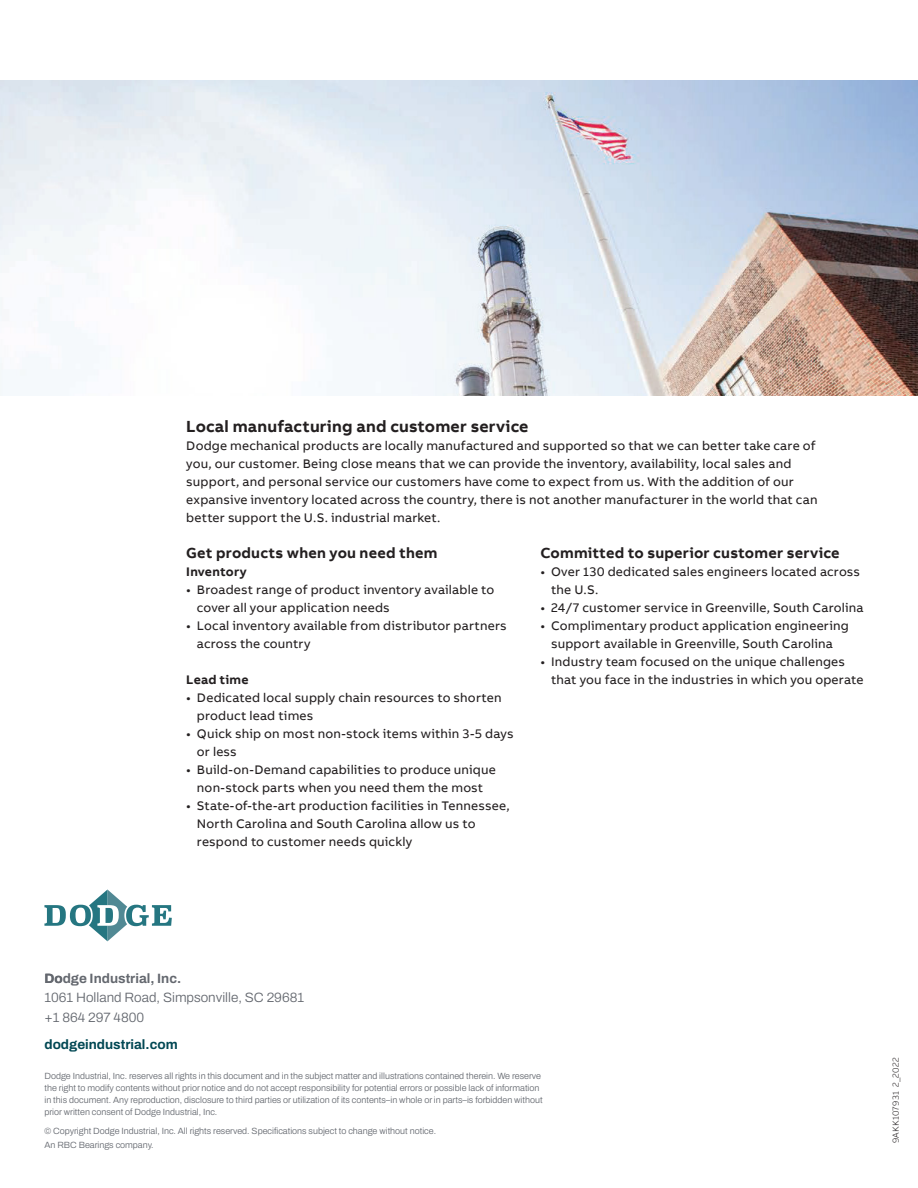
<style>
.page{position:relative;width:918px;height:1188px;background:#fff}
.page>*{position:absolute;margin:0;border:0;box-sizing:border-box;transform-origin:0 0}
.t1{font:700 16.5px "AB Bvoice";letter-spacing:.01em;color:#231f20}
.t2{font:700 15px "AB Bvoice";letter-spacing:.01em;color:#231f20}
.t3{font:600 13.5px/19.5px "Archivo";color:#64686f}
.t4{font:600 13.5px "Archivo";color:#004753}
.t5{font:12.75px/18px "AB Bvoice";letter-spacing:.015em;color:#231f20}
.t6{font:700 12.75px "AB Bvoice";letter-spacing:.015em;color:#231f20}
.t7{font:600 9px/12px "Archivo";color:#64686f}
.t8{font:300 9px "AB Bvoice";letter-spacing:.025em;color:#231f20}
</style>
<div class="page">
<img style="left:0;top:81px;width:918px;height:315px">
<svg style="left:44px;top:890px;width:128px;height:51px"></svg>
<p class="t1" style="left:186px;top:416px;width:344px">Local manufacturing and customer service</p>
<p class="t5" style="left:186px;top:436px;width:633px">Dodge mechanical products are locally manufactured and supported so that we can better take care of you, our customer. Being close means that we can provide the inventory, availability, local sales and support, and personal service our customers have come to expect from us. With the addition of our expansive inventory located across the country, there is not another manufacturer in the world that can better support the U.S. industrial market.</p>
<p class="t2" style="left:186px;top:543px;width:253px">Get products when you need them</p>
<p class="t6" style="left:186px;top:563px;width:62px">Inventory</p>
<p class="t5" style="left:197px;top:580px;width:299px;text-indent:-11px">• Broadest range of product inventory available to cover all your application needs</p>
<p class="t5" style="left:197px;top:616px;width:311px;text-indent:-11px">• Local inventory available from distributor partners across the country</p>
<p class="t6" style="left:186px;top:671px;width:64px">Lead time</p>
<p class="t5" style="left:197px;top:688px;width:306px;text-indent:-11px">• Dedicated local supply chain resources to shorten product lead times</p>
<p class="t5" style="left:197px;top:724px;width:318px;text-indent:-11px">• Quick ship on most non-stock items within 3-5 days or less</p>
<p class="t5" style="left:186px;top:760px;width:311px;text-align:center">• Build-on-Demand capabilities to produce unique non-stock parts when you need them the most</p>
<p class="t5" style="left:197px;top:796px;width:314px;text-indent:-11px">• State-of-the-art production facilities in Tennessee,<br>North Carolina and South Carolina allow us to respond to customer needs quickly</p>
<p class="t2" style="left:540px;top:543px;width:301px">Committed to superior customer service</p>
<p class="t5" style="left:551px;top:562px;width:310px;text-indent:-11px">• Over 130 dedicated sales engineers located across the U.S.</p>
<p class="t5" style="left:540px;top:598px;width:325px">• 24/7 customer service in Greenville, South Carolina</p>
<p class="t5" style="left:540px;top:616px;width:310px;text-align:center">• Complimentary product application engineering support available in Greenville, South Carolina</p>
<p class="t5" style="left:551px;top:652px;width:314px;text-indent:-11px">• Industry team focused on the unique challenges that you face in the industries in which you operate</p>
<p class="t3" style="left:44px;top:968px;width:261px">Dodge Industrial, Inc.<br>1061 Holland Road, Simpsonville, SC 29681 +1 864 297 4800</p>
<p class="t4" style="left:44px;top:1034px;width:135px">dodgeindustrial.com</p>
<p class="t7" style="left:44px;top:1070px;width:500px">Dodge Industrial, Inc. reserves all rights in this document and in the subject matter and illustrations contained therein. We reserve the right to modify contents without prior notice and do not accept responsibility for potential errors or possible lack of information in this document. Any reproduction, disclosure to third parties or utilization of its contents–in whole or in parts–is forbidden without prior written consent of Dodge Industrial, Inc.</p>
<p class="t7" style="left:44px;top:1125px;width:393px;line-height:13.5px">© Copyright Dodge Industrial, Inc. All rights reserved. Specifications subject to change without notice.<br>An RBC Bearings company.</p>
<p class="t8" style="left:891px;top:1143px;width:88px;rotate:-90deg">9AKK107931 2_2022</p>
</div>
